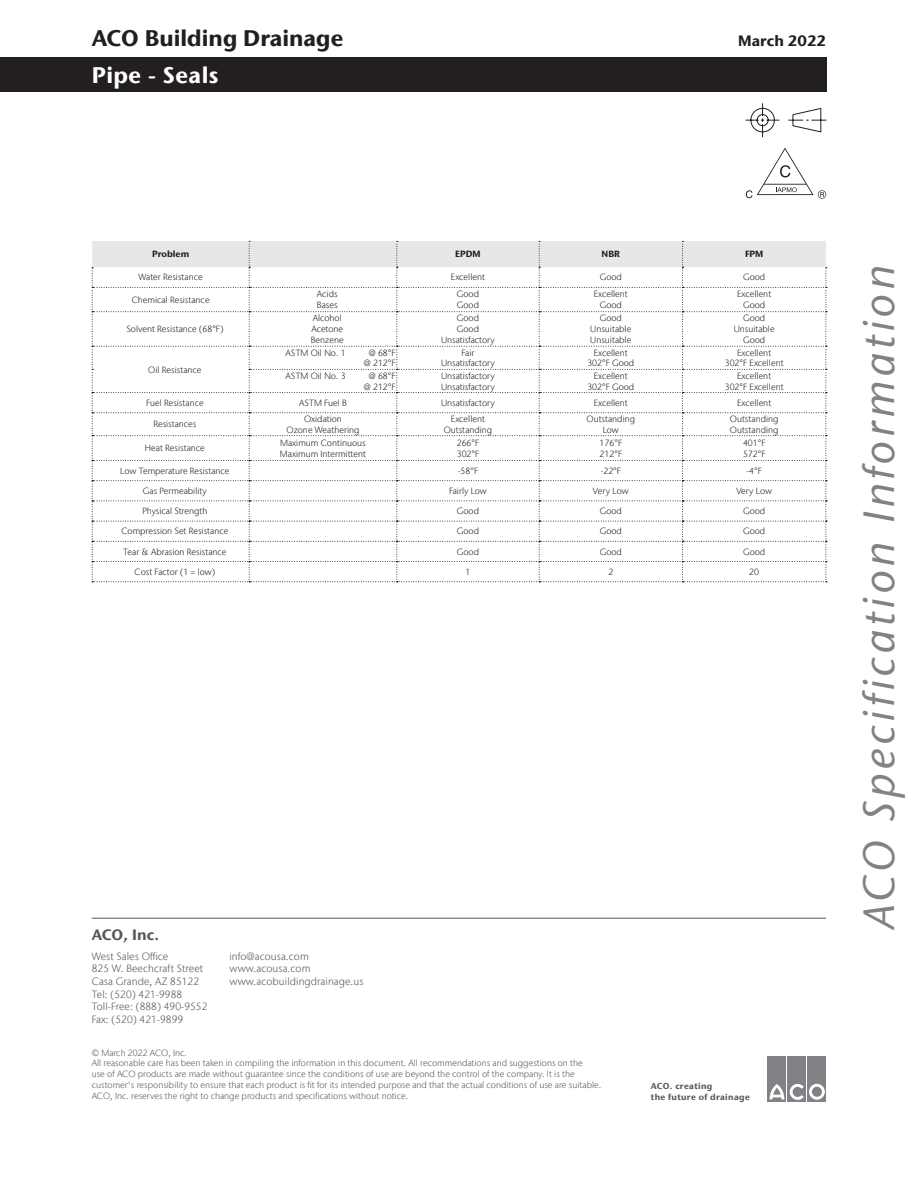
<style>
.page{position:relative;width:918px;height:1188px;background:#fff}
.page>*{position:absolute;margin:0;border:0;box-sizing:border-box;transform-origin:0 0}
.t1{font:italic 500 43.5px "Stone Sans IIITC Com";letter-spacing:.1em;color:#808285}
.t2{font:700 22.5px "Stone Sans IIITC Com";color:#231f20}
.Skyline{font:700 22.5px "Stone Sans IIITC Com";letter-spacing:.02em;color:#fff}
.Skyline-2{font:700 15px "Stone Sans IIITC Com";color:#231f20}
.t3{font:700 15px "Stone Sans IIITC Com";color:#57585a}
.t4{font:300 10.5px/12.6px "Stone Sans IIITC Com";letter-spacing:.005em;color:#57585a}
.Body_SS_Pipe{font:300 9px "Stone Sans IIITC Com";color:#231f20}
.t5{font:300 9px/10.8px "Stone Sans IIITC Com";color:#57585a}
.t6{font:700 9px "Stone Sans IIITC Com";color:#231f20}
.t7{font:700 8.55px/10.5px "Stone Sans IIITC Com";letter-spacing:.04em;color:#57585a}
</style>
<div class="page">
<svg style="left:746px;top:103px;width:80px;height:34px"></svg>
<div style="left:768px;top:1056px;width:18px;height:46px;background:#808285"></div>
<div style="left:788px;top:1056px;width:18px;height:46px;background:#808285"></div>
<div style="left:808px;top:1056px;width:18px;height:46px;background:#808285"></div>
<svg style="left:769px;top:1084px;width:56px;height:16px"></svg>
<hr style="left:92px;top:918px;width:734px;height:1px;background:#57585a">
<svg style="left:746px;top:148px;width:80px;height:50px"></svg>
<div style="left:0;top:57px;width:826px;height:35px;background:#231f20"></div>
<svg style="left:92px;top:241px;width:735px;height:341px"></svg>
<h2 class="t2" style="left:92px;top:23px;width:253px">ACO Building Drainage</h2>
<p class="Skyline" style="left:92px;top:60px;width:128px">Pipe - Seals</p>
<p class="Skyline-2" style="left:738px;top:31px;width:89px">March 2022</p>
<p class="t6" style="left:152px;top:248px;width:39px">Problem</p>
<p class="t6" style="left:455px;top:248px;width:27px">EPDM</p>
<p class="t6" style="left:602px;top:248px;width:20px">NBR</p>
<p class="t6" style="left:745px;top:248px;width:20px">FPM</p>
<p class="Body_SS_Pipe" style="left:139px;top:272px;width:66px">Water Resistance</p>
<p class="Body_SS_Pipe" style="left:451px;top:272px;width:36px">Excellent</p>
<p class="Body_SS_Pipe" style="left:600px;top:272px;width:24px">Good</p>
<p class="Body_SS_Pipe" style="left:743px;top:272px;width:24px">Good</p>
<p class="Body_SS_Pipe" style="left:132px;top:294px;width:79px">Chemical Resistance</p>
<p class="Body_SS_Pipe" style="left:317px;top:289px;width:22px">Acids</p>
<p class="Body_SS_Pipe" style="left:317px;top:299px;width:22px">Bases</p>
<p class="Body_SS_Pipe" style="left:457px;top:289px;width:24px">Good</p>
<p class="Body_SS_Pipe" style="left:457px;top:299px;width:24px">Good</p>
<p class="Body_SS_Pipe" style="left:594px;top:289px;width:36px">Excellent</p>
<p class="Body_SS_Pipe" style="left:600px;top:299px;width:24px">Good</p>
<p class="Body_SS_Pipe" style="left:737px;top:289px;width:36px">Excellent</p>
<p class="Body_SS_Pipe" style="left:743px;top:299px;width:24px">Good</p>
<p class="Body_SS_Pipe" style="left:126px;top:323px;width:98px">Solvent Resistance (68°F)</p>
<p class="Body_SS_Pipe" style="left:148px;top:364px;width:55px">Oil Resistance</p>
<p class="Body_SS_Pipe" style="left:313px;top:313px;width:31px">Alcohol</p>
<p class="Body_SS_Pipe" style="left:311px;top:323px;width:33px">Acetone</p>
<p class="Body_SS_Pipe" style="left:311px;top:334px;width:34px">Benzene</p>
<p class="Body_SS_Pipe" style="left:457px;top:313px;width:24px">Good</p>
<p class="Body_SS_Pipe" style="left:457px;top:323px;width:24px">Good</p>
<p class="Body_SS_Pipe" style="left:441px;top:334px;width:55px">Unsatisfactory</p>
<p class="Body_SS_Pipe" style="left:286px;top:347px;width:62px">ASTM Oil No. 1</p>
<p class="Body_SS_Pipe" style="left:369px;top:347px;width:28px">@ 68°F</p>
<p class="Body_SS_Pipe" style="left:364px;top:358px;width:33px">@ 212°F</p>
<p class="Body_SS_Pipe" style="left:462px;top:347px;width:14px">Fair</p>
<p class="Body_SS_Pipe" style="left:441px;top:358px;width:55px">Unsatisfactory</p>
<p class="Body_SS_Pipe" style="left:286px;top:370px;width:62px">ASTM Oil No. 3</p>
<p class="Body_SS_Pipe" style="left:369px;top:370px;width:28px">@ 68°F</p>
<p class="Body_SS_Pipe" style="left:364px;top:381px;width:33px">@ 212°F</p>
<p class="Body_SS_Pipe" style="left:441px;top:370px;width:55px">Unsatisfactory</p>
<p class="Body_SS_Pipe" style="left:441px;top:381px;width:55px">Unsatisfactory</p>
<p class="Body_SS_Pipe" style="left:600px;top:313px;width:24px">Good</p>
<p class="Body_SS_Pipe" style="left:590px;top:323px;width:43px">Unsuitable</p>
<p class="Body_SS_Pipe" style="left:590px;top:334px;width:43px">Unsuitable</p>
<p class="Body_SS_Pipe" style="left:743px;top:313px;width:24px">Good</p>
<p class="Body_SS_Pipe" style="left:734px;top:323px;width:43px">Unsuitable</p>
<p class="Body_SS_Pipe" style="left:743px;top:334px;width:24px">Good</p>
<p class="Body_SS_Pipe" style="left:594px;top:347px;width:36px">Excellent</p>
<p class="Body_SS_Pipe" style="left:587px;top:358px;width:48px">302°F Good</p>
<p class="Body_SS_Pipe" style="left:737px;top:347px;width:36px">Excellent</p>
<p class="Body_SS_Pipe" style="left:725px;top:358px;width:60px">302°F Excellent</p>
<p class="Body_SS_Pipe" style="left:594px;top:370px;width:36px">Excellent</p>
<p class="Body_SS_Pipe" style="left:587px;top:381px;width:48px">302°F Good</p>
<p class="Body_SS_Pipe" style="left:737px;top:370px;width:36px">Excellent</p>
<p class="Body_SS_Pipe" style="left:725px;top:381px;width:60px">302°F Excellent</p>
<p class="Body_SS_Pipe" style="left:146px;top:397px;width:59px">Fuel Resistance</p>
<p class="Body_SS_Pipe" style="left:299px;top:397px;width:49px">ASTM Fuel B</p>
<p class="Body_SS_Pipe" style="left:441px;top:397px;width:55px">Unsatisfactory</p>
<p class="Body_SS_Pipe" style="left:594px;top:397px;width:36px">Excellent</p>
<p class="Body_SS_Pipe" style="left:737px;top:397px;width:36px">Excellent</p>
<p class="Body_SS_Pipe" style="left:153px;top:419px;width:45px">Resistances</p>
<p class="Body_SS_Pipe" style="left:304px;top:413px;width:39px">Oxidation</p>
<p class="Body_SS_Pipe" style="left:287px;top:424px;width:74px">Ozone Weathering</p>
<p class="Body_SS_Pipe" style="left:451px;top:413px;width:36px">Excellent</p>
<p class="Body_SS_Pipe" style="left:444px;top:424px;width:50px">Outstanding</p>
<p class="Body_SS_Pipe" style="left:587px;top:413px;width:50px">Outstanding</p>
<p class="Body_SS_Pipe" style="left:603px;top:424px;width:18px">Low</p>
<p class="Body_SS_Pipe" style="left:730px;top:413px;width:50px">Outstanding</p>
<p class="Body_SS_Pipe" style="left:730px;top:424px;width:50px">Outstanding</p>
<p class="Body_SS_Pipe" style="left:145px;top:443px;width:61px">Heat Resistance</p>
<p class="Body_SS_Pipe" style="left:280px;top:437px;width:87px">Maximum Continuous</p>
<p class="Body_SS_Pipe" style="left:280px;top:448px;width:88px">Maximum Intermittent</p>
<p class="Body_SS_Pipe" style="left:457px;top:437px;width:24px">266°F</p>
<p class="Body_SS_Pipe" style="left:457px;top:448px;width:24px">302°F</p>
<p class="Body_SS_Pipe" style="left:600px;top:437px;width:24px">176°F</p>
<p class="Body_SS_Pipe" style="left:600px;top:448px;width:24px">212°F</p>
<p class="Body_SS_Pipe" style="left:743px;top:437px;width:24px">401°F</p>
<p class="Body_SS_Pipe" style="left:743px;top:448px;width:24px">572°F</p>
<p class="Body_SS_Pipe" style="left:120px;top:465px;width:111px">Low Temperature Resistance</p>
<p class="Body_SS_Pipe" style="left:458px;top:465px;width:22px">-58°F</p>
<p class="Body_SS_Pipe" style="left:601px;top:465px;width:22px">-22°F</p>
<p class="Body_SS_Pipe" style="left:747px;top:465px;width:17px">-4°F</p>
<p class="Body_SS_Pipe" style="left:143px;top:485px;width:65px">Gas Permeability</p>
<p class="Body_SS_Pipe" style="left:449px;top:485px;width:39px">Fairly Low</p>
<p class="Body_SS_Pipe" style="left:593px;top:485px;width:37px">Very Low</p>
<p class="Body_SS_Pipe" style="left:736px;top:485px;width:37px">Very Low</p>
<p class="Body_SS_Pipe" style="left:142px;top:506px;width:67px">Physical Strength</p>
<p class="Body_SS_Pipe" style="left:457px;top:506px;width:24px">Good</p>
<p class="Body_SS_Pipe" style="left:600px;top:506px;width:24px">Good</p>
<p class="Body_SS_Pipe" style="left:743px;top:506px;width:24px">Good</p>
<p class="Body_SS_Pipe" style="left:121px;top:526px;width:109px">Compression Set Resistance</p>
<p class="Body_SS_Pipe" style="left:457px;top:526px;width:24px">Good</p>
<p class="Body_SS_Pipe" style="left:600px;top:526px;width:24px">Good</p>
<p class="Body_SS_Pipe" style="left:743px;top:526px;width:24px">Good</p>
<p class="Body_SS_Pipe" style="left:123px;top:546px;width:105px">Tear &amp; Abrasion Resistance</p>
<p class="Body_SS_Pipe" style="left:457px;top:546px;width:24px">Good</p>
<p class="Body_SS_Pipe" style="left:600px;top:546px;width:24px">Good</p>
<p class="Body_SS_Pipe" style="left:743px;top:546px;width:24px">Good</p>
<p class="Body_SS_Pipe" style="left:135px;top:566px;width:82px">Cost Factor (1 = low)</p>
<p class="Body_SS_Pipe" style="left:466px;top:566px;width:6px">1</p>
<p class="Body_SS_Pipe" style="left:608px;top:566px;width:6px">2</p>
<p class="Body_SS_Pipe" style="left:749px;top:566px;width:11px">20</p>
<h3 class="t3" style="left:92px;top:925px;width:69px">ACO, Inc.</h3>
<p class="t4" style="left:92px;top:950px;width:117px">West Sales Office<br>825 W. Beechcraft Street<br>Casa Grande, AZ 85122<br>Tel: (520) 421-9988<br>Toll-Free: (888) 490-9552<br>Fax: (520) 421-9899</p>
<p class="t4" style="left:230px;top:950px;width:136px">info@acousa.com www.acousa.com www.acobuildingdrainage.us</p>
<p class="t5" style="left:92px;top:1047px;width:97px">© March 2022 ACO, Inc.</p>
<p class="t5" style="left:92px;top:1058px;width:511px">All reasonable care has been taken in compiling the information in this document. All recommendations and suggestions on the<br>use of ACO products are made without guarantee since the conditions of use are beyond the control of the company. It is the customer's responsibility to ensure that each product is fit for its intended purpose and that the actual conditions of use are suitable.<br>ACO, Inc. reserves the right to change products and specifications without notice.</p>
<p class="t7" style="left:651px;top:1081px;width:101px">ACO. creating<br>the future of drainage</p>
<h1 class="t1" style="left:852px;top:928px;width:665px;rotate:-90deg">ACO Specification Information</h1>
</div>
